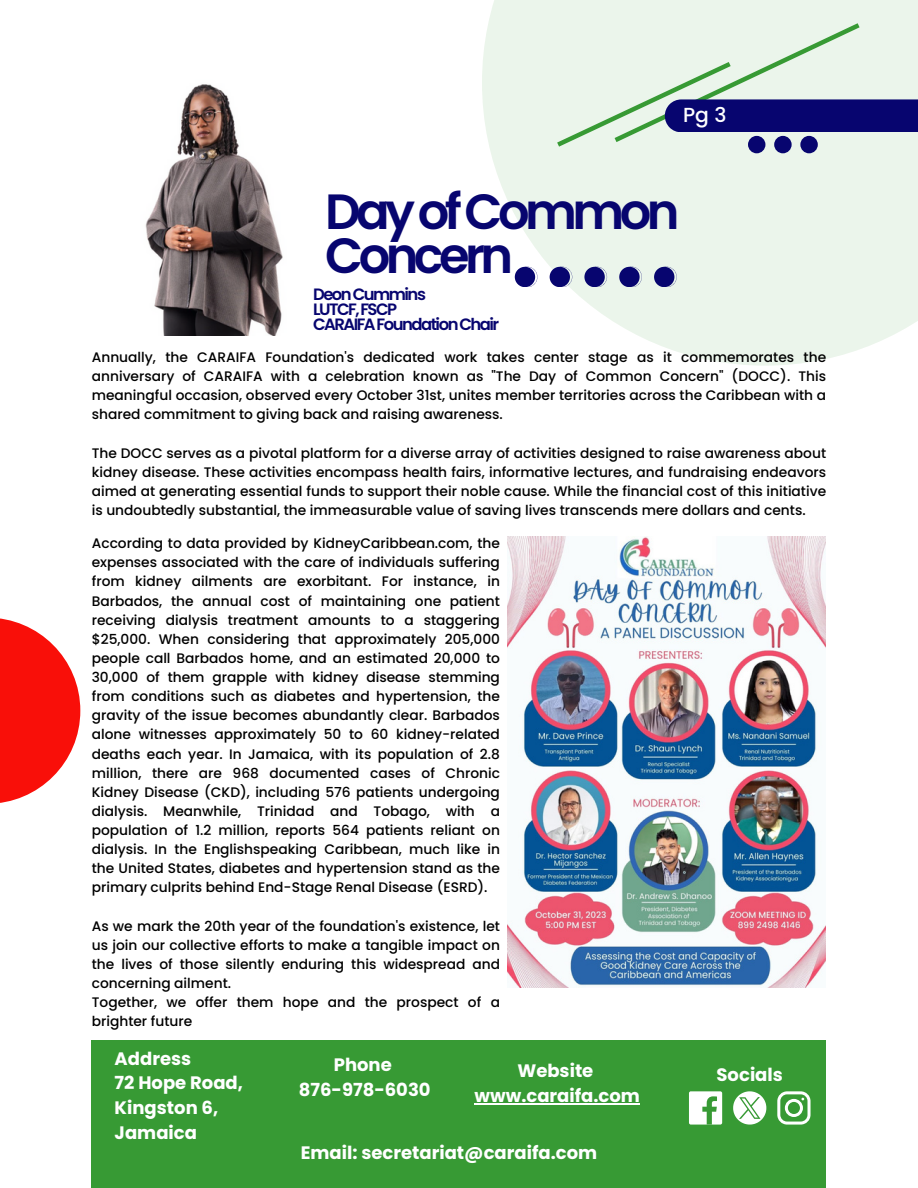
<style>
.page{position:relative;width:918px;height:1188px;background:#fff}
.page>*{position:absolute;margin:0;border:0;box-sizing:border-box;transform-origin:0 0}
.t1{font:600 49.5px/43.8px "Poppins";letter-spacing:-.09em;color:#07056f}
.t2{font:500 20.25px "Poppins";color:#fff}
.t3{font:700 18px/24.8px "Poppins";color:#fff}
.t4{font:600 16.5px "Poppins";letter-spacing:-.09em;color:#07056f}
.t5{font:500 13.8px/19.2px "Poppins";color:#000;text-align:justify}
</style>
<div class="page">
<svg style="left:482px;top:0;width:436px;height:366px;fill:#ebf5eb"></svg>
<img style="left:145px;top:84px;width:138px;height:251px">
<div style="left:665px;top:99px;width:253px;height:33px;background:#07056f"></div>
<svg style="left:552px;top:19px;width:313px;height:134px"></svg>
<svg style="left:0;top:618px;width:80px;height:185px;fill:#f90f09"></svg>
<svg style="left:515px;top:267px;width:162px;height:20px"></svg>
<img style="left:507px;top:536px;width:319px;height:451px">
<div style="left:92px;top:1040px;width:734px;height:148px;background:#379a34"></div>
<div style="left:689px;top:1091px;width:33px;height:34px;background:#fff;border-radius:2px"></div>
<svg style="left:702px;top:1096px;width:15px;height:29px"></svg>
<svg style="left:733px;top:1091px;width:33px;height:34px"></svg>
<svg style="left:777px;top:1091px;width:34px;height:34px"></svg>
<hr style="left:475px;top:1103px;width:165px;height:1px;background:#fff">
<p class="t2" style="left:683px;top:101px;width:45px">Pg 3</p>
<p class="t1" style="left:325px;top:190px;width:356px">DayofCommon<br>Concern</p>
<p class="t4" style="left:313px;top:283px;width:114px">DeonCummins</p>
<p class="t4" style="left:313px;top:298px;width:86px">LUTCF,FSCP</p>
<p class="t4" style="left:313px;top:312px;width:188px">CARAIFAFoundationChair</p>
<p class="t5" style="left:92px;top:348px;width:736px">Annually, the CARAIFA Foundation's dedicated work takes center stage as it commemorates the anniversary of CARAIFA with a celebration known as "The Day of Common Concern" (DOCC). This meaningful occasion, observed every October 31st, unites member territories across the Caribbean with a shared commitment to giving back and raising awareness.</p>
<p class="t5" style="left:92px;top:443px;width:736px">The DOCC serves as a pivotal platform for a diverse array of activities designed to raise awareness about kidney disease. These activities encompass health fairs, informative lectures, and fundraising endeavors aimed at generating essential funds to support their noble cause. While the financial cost of this initiative is undoubtedly substantial, the immeasurable value of saving lives transcends mere dollars and cents.</p>
<p class="t5" style="left:92px;top:534px;width:410px">According to data provided by KidneyCaribbean.com, the expenses associated with the care of individuals suffering from kidney ailments are exorbitant. For instance, in Barbados, the annual cost of maintaining one patient receiving dialysis treatment amounts to a staggering $25,000. When considering that approximately 205,000 people call Barbados home, and an estimated 20,000 to 30,000 of them grapple with kidney disease stemming from conditions such as diabetes and hypertension, the gravity of the issue becomes abundantly clear. Barbados alone witnesses approximately 50 to 60 kidney-related deaths each year. In Jamaica, with its population of 2.8 million, there are 968 documented cases of Chronic Kidney Disease (CKD), including 576 patients undergoing dialysis. Meanwhile, Trinidad and Tobago, with a population of 1.2 million, reports 564 patients reliant on dialysis. In the Englishspeaking Caribbean, much like in the United States, diabetes and hypertension stand as the primary culprits behind End-Stage Renal Disease (ESRD).</p>
<p class="t5" style="left:92px;top:916px;width:410px">As we mark the 20th year of the foundation's existence, let us join our collective efforts to make a tangible impact on the lives of those silently enduring this widespread and concerning ailment.</p>
<p class="t5" style="left:92px;top:993px;width:410px">Together, we offer them hope and the prospect of a brighter future</p>
<p class="t3" style="left:115px;top:1046px;width:78px">Address</p>
<p class="t3" style="left:115px;top:1071px;width:130px">72 Hope Road,<br>Kingston 6,<br>Jamaica</p>
<p class="t3" style="left:334px;top:1052px;width:60px">Phone</p>
<p class="t3" style="left:299px;top:1077px;width:133px">876-978-6030</p>
<p class="t3" style="left:475px;top:1058px;width:167px;text-align:center">Website www.caraifa.com</p>
<p class="t3" style="left:717px;top:1062px;width:68px">Socials</p>
<p class="t3" style="left:301px;top:1140px;width:298px">Email: secretariat@caraifa.com</p>
</div>
